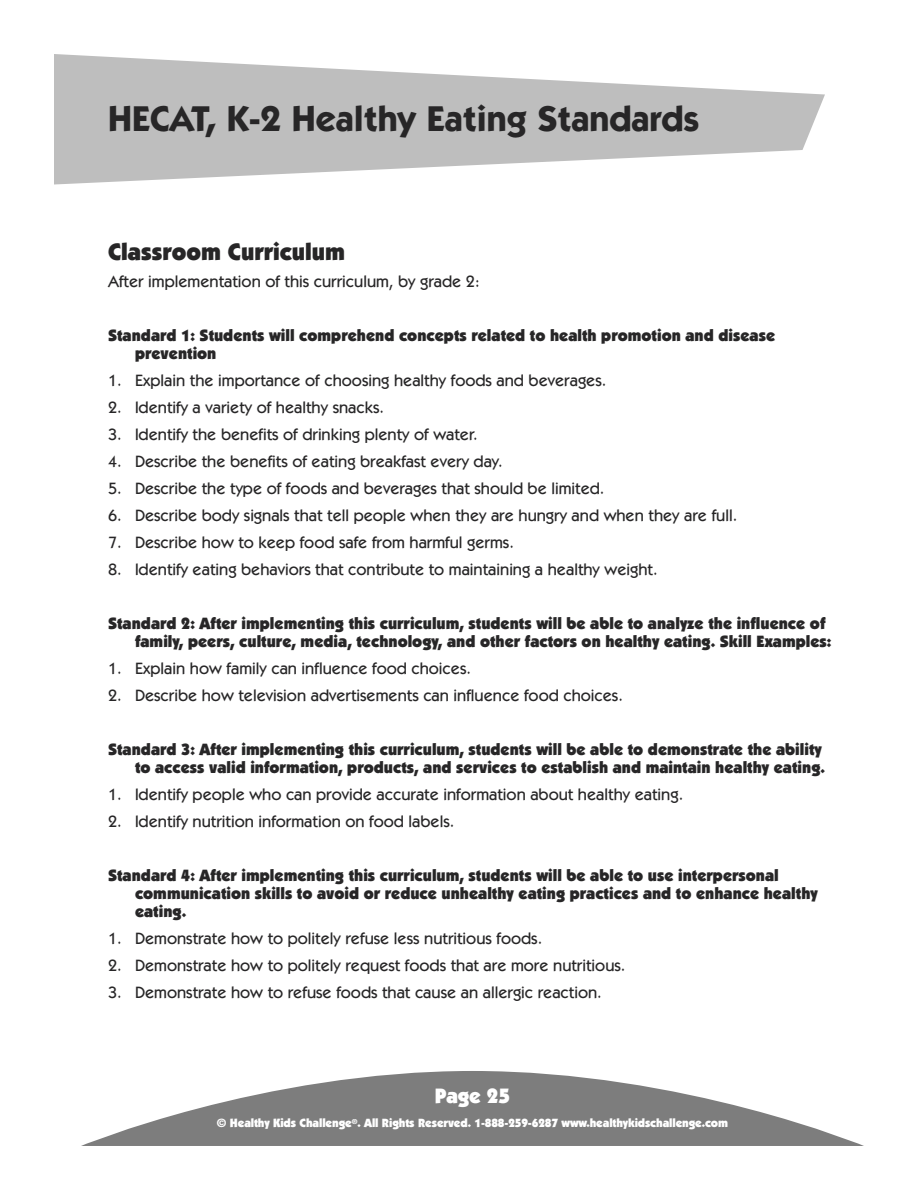
<style>
.page{position:relative;width:918px;height:1188px;background:#fff}
.page>*{position:absolute;margin:0;border:0;box-sizing:border-box;transform-origin:0 0}
.t1{font:700 36px "Itc Kabel";color:#272627}
.t2{font:900 24px "Itc Kabel";color:#272627}
.t3{font:900 21px "Itc Kabel";letter-spacing:-.01em;color:#fff}
.t4{font:500 16.5px "Itc Kabel";color:#272627}
.t5{font:900 16.5px/18px "Itc Kabel";color:#272627}
.t6{font:900 12px "Itc Kabel";letter-spacing:-.01em;color:#fff}
</style>
<div class="page">
<svg style="left:81px;top:1071px;width:783px;height:75px;fill:#7d7d7d"></svg>
<svg style="left:54px;top:54px;width:771px;height:130px;fill:#bebebe"></svg>
<h1 class="t1" style="left:108px;top:105px;width:593px">HECAT, K-2 Healthy Eating Standards</h1>
<h2 class="t2" style="left:108px;top:243px;width:239px">Classroom Curriculum</h2>
<p class="t4" style="left:108px;top:276px;width:373px">After implementation of this curriculum, by grade 2:</p>
<p class="t5" style="left:135px;top:328px;width:642px;text-indent:-27px">Standard 1: Students will comprehend concepts related to health promotion and disease prevention</p>
<p class="t4" style="left:108px;top:375px;width:500px">1. Explain the importance of choosing healthy foods and beverages.</p>
<p class="t4" style="left:108px;top:402px;width:278px">2. Identify a variety of healthy snacks.</p>
<p class="t4" style="left:108px;top:429px;width:371px">3. Identify the benefits of drinking plenty of water.</p>
<p class="t4" style="left:108px;top:456px;width:396px">4. Describe the benefits of eating breakfast every day.</p>
<p class="t4" style="left:108px;top:483px;width:498px">5. Describe the type of foods and beverages that should be limited.</p>
<p class="t4" style="left:108px;top:510px;width:631px">6. Describe body signals that tell people when they are hungry and when they are full.</p>
<p class="t4" style="left:108px;top:537px;width:407px">7. Describe how to keep food safe from harmful germs.</p>
<p class="t4" style="left:108px;top:564px;width:551px">8. Identify eating behaviors that contribute to maintaining a healthy weight.</p>
<p class="t5" style="left:135px;top:616px;width:698px;text-indent:-27px">Standard 2: After implementing this curriculum, students will be able to analyze the influence of family, peers, culture, media, technology, and other factors on healthy eating. Skill Examples:</p>
<p class="t4" style="left:108px;top:663px;width:365px">1. Explain how family can influence food choices.</p>
<p class="t4" style="left:108px;top:690px;width:516px">2. Describe how television advertisements can influence food choices.</p>
<p class="t5" style="left:108px;top:742px;width:719px;text-align:right">Standard 3: After implementing this curriculum, students will be able to demonstrate the ability to access valid information, products, and services to establish and maintain healthy eating.</p>
<p class="t4" style="left:108px;top:789px;width:577px">1. Identify people who can provide accurate information about healthy eating.</p>
<p class="t4" style="left:108px;top:815px;width:348px">2. Identify nutrition information on food labels.</p>
<p class="t5" style="left:135px;top:867px;width:684px;text-indent:-27px">Standard 4: After implementing this curriculum, students will be able to use interpersonal communication skills to avoid or reduce unhealthy eating practices and to enhance healthy eating.</p>
<p class="t4" style="left:108px;top:932px;width:436px">1. Demonstrate how to politely refuse less nutritious foods.</p>
<p class="t4" style="left:108px;top:959px;width:519px">2. Demonstrate how to politely request foods that are more nutritious.</p>
<p class="t4" style="left:108px;top:986px;width:495px">3. Demonstrate how to refuse foods that cause an allergic reaction.</p>
<p class="t3" style="left:435px;top:1088px;width:77px">Page 25</p>
<p class="t6" style="left:217px;top:1119px;width:513px">© Healthy Kids Challenge<sup>®</sup>. All Rights Reserved. 1-888-259-6287 www.healthykidschallenge.com</p>
</div>
